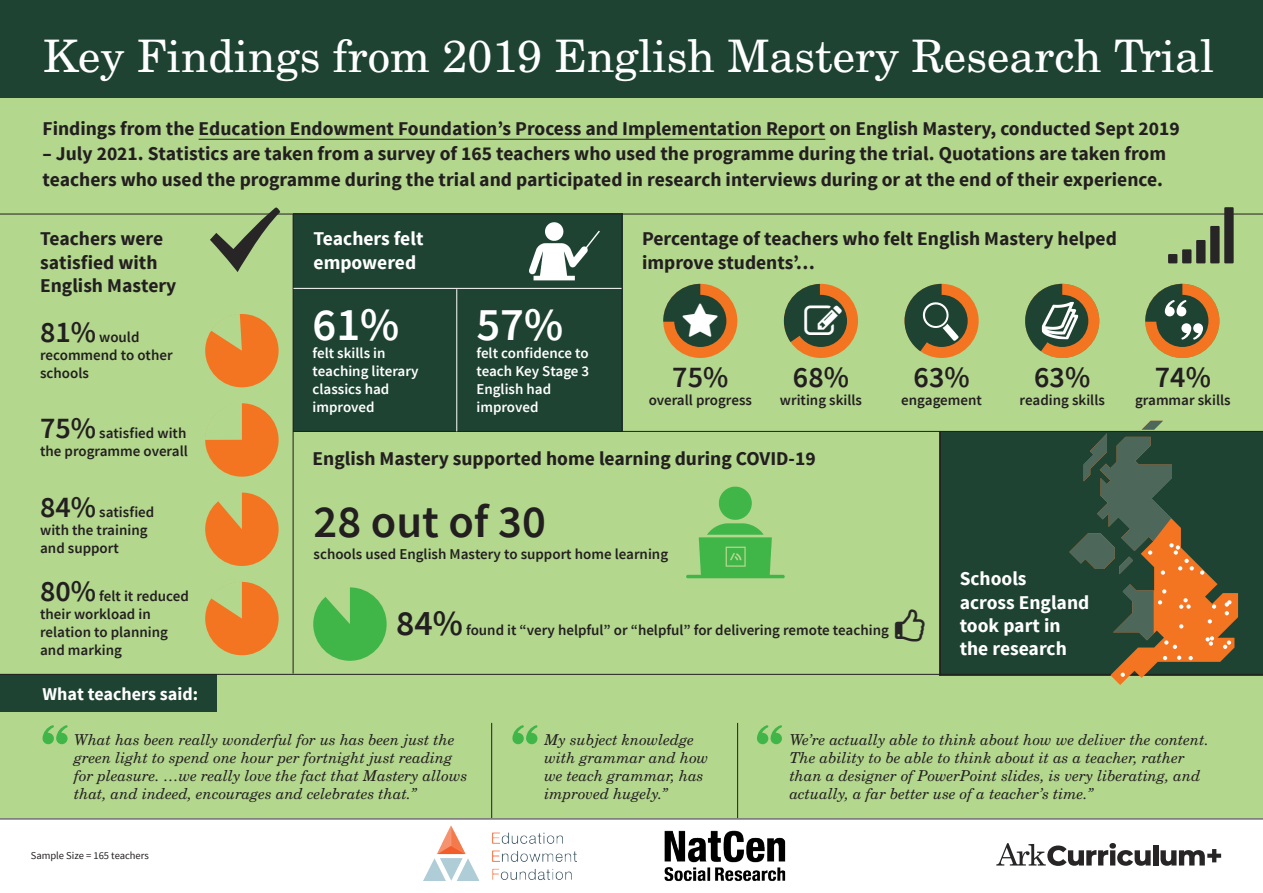
<style>
.page{position:relative;width:1263px;height:893px;background:#fff}
.page>*{position:absolute;margin:0;border:0;box-sizing:border-box;transform-origin:0 0}
.t1{font:600 46.5px "Source Sans Pro";color:#231f20}
.t2{font:600 46.5px "Source Sans Pro";color:#fff}
.t3{font:44.85px "New Century Schlbk";color:#fff}
.t4{font:600 35.85px "Source Sans Pro";color:#231f20}
.t5{font:600 30px "Source Sans Pro";color:#231f20}
.t6{font:700 19.5px/23.4px "Source Sans Pro";color:#231f20}
.t7{font:700 19.5px/23.4px "Source Sans Pro";color:#fff}
.t8{font:700 18px "Source Sans Pro";color:#fff}
.t9{font:italic 15px/18px "New Century Schlbk";color:#231f20}
.t10{font:600 15px/18px "Source Sans Pro";color:#231f20}
.t11{font:600 15px/18px "Source Sans Pro";color:#fff}
.t12{font:10.5px "Source Sans Pro";color:#231f20}
.s1{font-size:30px}
</style>
<div class="page">
<div style="left:0;top:92px;width:1263px;height:756px;background:#b3d78d"></div>
<div style="left:293px;top:214px;width:329px;height:218px;background:#1e4332"></div>
<div style="left:940px;top:431px;width:323px;height:245px;background:#1e4332"></div>
<div style="left:0;top:0;width:1263px;height:98px;background:#1e4332"></div>
<hr style="left:0;top:214px;width:1263px;height:1px;background:#231f20">
<hr style="left:293px;top:214px;width:1px;height:460px;background:#231f20">
<hr style="left:491px;top:723px;width:1px;height:108px;background:#231f20">
<hr style="left:737px;top:723px;width:1px;height:108px;background:#231f20">
<div style="left:0;top:674px;width:217px;height:38px;background:#1e4332"></div>
<hr style="left:0;top:674px;width:1263px;height:1px;background:#231f20">
<hr style="left:621px;top:214px;width:1px;height:217px;background:#231f20">
<hr style="left:293px;top:431px;width:970px;height:1px;background:#231f20">
<hr style="left:199px;top:139px;width:626px;height:1px;background:#231f20">
<svg style="left:43px;top:725px;width:25px;height:19px"></svg>
<svg style="left:512px;top:725px;width:25px;height:19px"></svg>
<svg style="left:757px;top:725px;width:25px;height:19px"></svg>
<div style="left:904px;top:284px;width:75px;height:74px;background:#f47521;border-radius:50%"></div>
<div style="left:1025px;top:284px;width:74px;height:74px;background:#f47521;border-radius:50%"></div>
<div style="left:1145px;top:284px;width:74px;height:74px;background:#f47521;border-radius:50%"></div>
<div style="left:205px;top:314px;width:74px;height:73px;background:#f47521;border-radius:50%"></div>
<div style="left:205px;top:403px;width:74px;height:74px;background:#f47521;border-radius:50%"></div>
<div style="left:205px;top:493px;width:74px;height:73px;background:#f47521;border-radius:50%"></div>
<div style="left:205px;top:582px;width:74px;height:73px;background:#f47521;border-radius:50%"></div>
<svg style="left:210px;top:207px;width:70px;height:65px"></svg>
<img style="left:523px;top:213px;width:80px;height:75px">
<div style="left:0;top:818px;width:1263px;height:64px;background:#fff"></div>
<svg style="left:996px;top:843px;width:155px;height:23px"></svg>
<div style="left:1153px;top:845px;width:5px;height:20px;background:#282526"></div>
<svg style="left:1160px;top:849px;width:61px;height:17px"></svg>
<hr style="left:940px;top:431px;width:1px;height:245px;background:#231f20">
<svg style="left:211px;top:582px;width:31px;height:37px"></svg>
<svg style="left:218px;top:493px;width:24px;height:36px"></svg>
<svg style="left:205px;top:403px;width:37px;height:37px"></svg>
<svg style="left:211px;top:314px;width:31px;height:37px"></svg>
<svg style="left:1168px;top:207px;width:66px;height:56px"></svg>
<div style="left:313px;top:587px;width:74px;height:74px;background:#40b649;border-radius:50%"></div>
<svg style="left:325px;top:587px;width:25px;height:37px"></svg>
<svg style="left:1025px;top:284px;width:37px;height:67px"></svg>
<div style="left:1156px;top:295px;width:52px;height:52px;background:#1e4332;border-radius:50%"></div>
<svg style="left:1145px;top:284px;width:58px;height:56px"></svg>
<div style="left:1036px;top:295px;width:52px;height:52px;background:#1e4332;border-radius:50%"></div>
<img style="left:1042px;top:302px;width:36px;height:37px">
<div style="left:784px;top:284px;width:74px;height:74px;background:#f47521;border-radius:50%"></div>
<div style="left:795px;top:295px;width:52px;height:52px;background:#1e4332;border-radius:50%"></div>
<div style="left:663px;top:284px;width:74px;height:74px;background:#f47521;border-radius:50%"></div>
<div style="left:674px;top:295px;width:52px;height:52px;background:#1e4332;border-radius:50%"></div>
<hr style="left:456px;top:289px;width:1px;height:142px;background:#fff">
<hr style="left:293px;top:288px;width:328px;height:1px;background:#fff">
<img style="left:424px;top:825px;width:153px;height:56px">
<img style="left:662px;top:831px;width:126px;height:50px">
<svg style="left:1069px;top:421px;width:169px;height:264px"></svg>
<img style="left:686px;top:486px;width:99px;height:93px">
<div style="left:721px;top:543px;width:29px;height:28px;background:#40b649"></div>
<svg style="left:726px;top:547px;width:20px;height:20px"></svg>
<svg style="left:663px;top:284px;width:54px;height:53px"></svg>
<svg style="left:784px;top:284px;width:58px;height:58px"></svg>
<svg style="left:904px;top:284px;width:62px;height:67px"></svg>
<h2 class="t3" style="left:43px;top:28px;width:1172px">Key Findings from 2019 English Mastery Research Trial</h2>
<p class="t6" style="left:43px;top:117px;width:1139px">Findings from the Education Endowment Foundation’s Process and Implementation Report on English Mastery, conducted Sept 2019</p>
<p class="t6" style="left:43px;top:142px;width:1125px;line-height:25.5px">– July 2021. Statistics are taken from a survey of 165 teachers who used the programme during the trial. Quotations are taken from teachers who used the programme during the trial and participated in research interviews during or at the end of their experience.</p>
<p class="t6" style="left:40px;top:228px;width:138px">Teachers were satisfied with<br>English Mastery</p>
<p class="t10" style="left:40px;top:328px;width:134px"><span class="s1">81%</span> would recommend to other schools</p>
<p class="t10" style="left:40px;top:425px;width:149px"><span class="s1">75%</span> satisfied with the programme overall</p>
<p class="t10" style="left:40px;top:503px;width:116px"><span class="s1">84%</span> satisfied with the training and support</p>
<p class="t10" style="left:40px;top:587px;width:150px"><span class="s1">80%</span> felt it reduced their workload in relation to planning and marking</p>
<p class="t8" style="left:43px;top:682px;width:157px">What teachers said:</p>
<p class="t7" style="left:314px;top:228px;width:111px">Teachers felt empowered</p>
<h1 class="t2" style="left:313px;top:295px;width:88px">61%</h1>
<p class="t11" style="left:313px;top:344px;width:108px">felt skills in teaching literary classics had improved</p>
<h1 class="t2" style="left:476px;top:295px;width:88px">57%</h1>
<p class="t11" style="left:476px;top:344px;width:114px">felt confidence to teach Key Stage 3<br>English had improved</p>
<p class="t6" style="left:642px;top:228px;width:476px">Percentage of teachers who felt English Mastery helped improve students’…</p>
<h3 class="t5" style="left:672px;top:358px;width:58px">75%</h3>
<p class="t10" style="left:649px;top:392px;width:105px">overall progress</p>
<h3 class="t5" style="left:793px;top:358px;width:58px">68%</h3>
<p class="t10" style="left:780px;top:392px;width:84px">writing skills</p>
<h3 class="t5" style="left:913px;top:358px;width:58px">63%</h3>
<p class="t10" style="left:901px;top:392px;width:82px">engagement</p>
<h3 class="t5" style="left:1034px;top:358px;width:58px">63%</h3>
<p class="t10" style="left:1020px;top:392px;width:87px">reading skills</p>
<p class="t6" style="left:313px;top:448px;width:505px">English Mastery supported home learning during COVID-19</p>
<h1 class="t1" style="left:314px;top:492px;width:234px">28 out of 30</h1>
<p class="t10" style="left:314px;top:545px;width:356px">schools used English Mastery to support home learning</p>
<h3 class="t4" style="left:396px;top:600px;width:68px">84%</h3>
<p class="t10" style="left:466px;top:621px;width:424px">found it “very helpful” or “helpful” for delivering remote teaching</p>
<p class="t7" style="left:960px;top:568px;width:131px">Schools<br>across England took part in the research</p>
<h3 class="t5" style="left:1155px;top:358px;width:58px">74%</h3>
<p class="t10" style="left:1135px;top:392px;width:97px">grammar skills</p>
<p class="t9" style="left:74px;top:730px;width:395px">What has been really wonderful for us has been just the green light to spend one hour per fortnight just reading for pleasure. …we really love the fact that Mastery allows that, and indeed, encourages and celebrates that.”</p>
<p class="t9" style="left:544px;top:730px;width:166px">My subject knowledge with grammar and how we teach grammar, has improved hugely.”</p>
<p class="t9" style="left:790px;top:730px;width:421px">We’re actually able to think about how we deliver the content.<br>The ability to be able to think about it as a teacher, rather than a designer of PowerPoint slides, is very liberating, and actually, a far better use of a teacher’s time.”</p>
<p class="t12" style="left:31px;top:849px;width:119px">Sample Size = 165 teachers</p>
</div>
